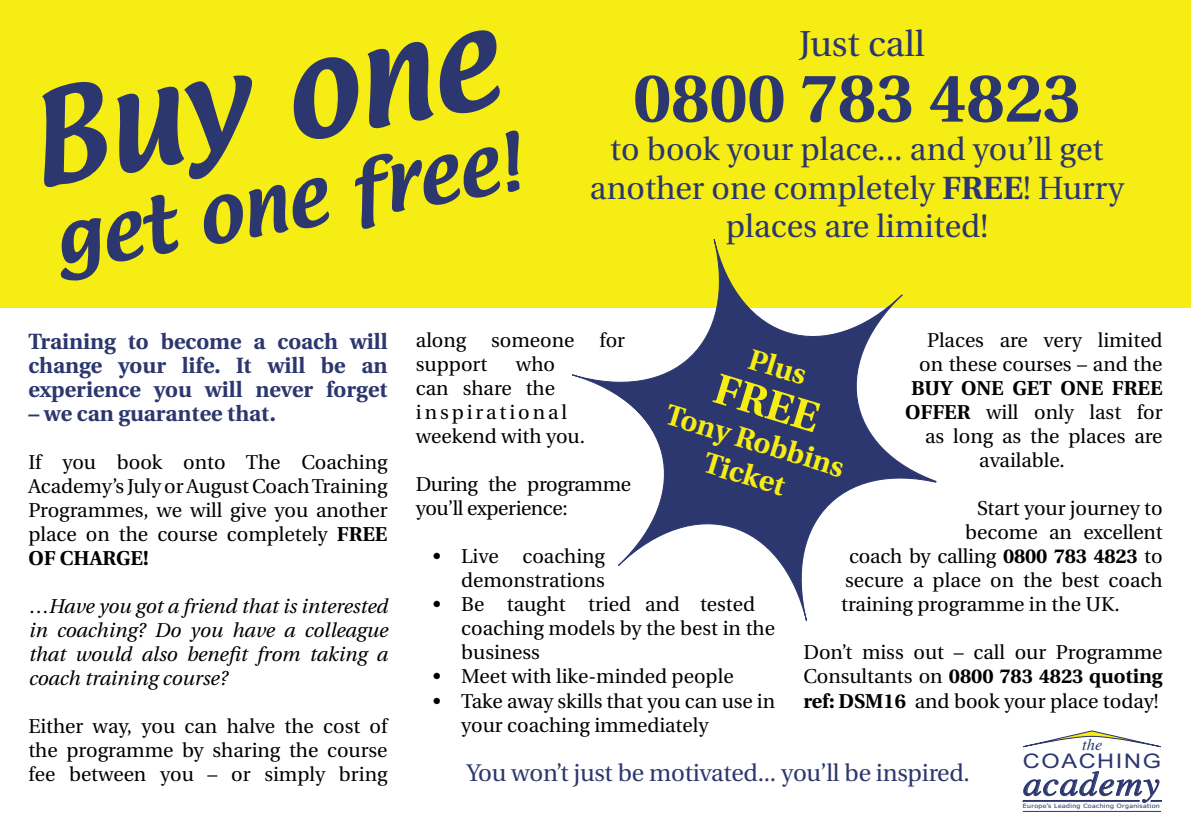
<style>
.page{position:relative;width:1191px;height:840px;background:#fff}
.page>*{position:absolute;margin:0;border:0;box-sizing:border-box;transform-origin:0 0}
.t1{font:700 68px "Utopia";color:#2b376e}
.t2{font:700 42.6px "Utopia";color:#f5ed14}
.t3{font:36px "Utopia";color:#2b376e}
.t4{font:italic 34.6px "Times";letter-spacing:.03em;color:#2b376e;scale:1.05 1}
.t5{font:32px/38.4px "Utopia";color:#2b376e;text-align:center}
.t6{font:700 29px/34.8px "Utopia";color:#f5ed14;text-align:center}
.t7{font:24px "Utopia";letter-spacing:-.01em;color:#2b376e}
.t8{font:700 22px/24px "Utopia";color:#2b376e;text-align:justify}
.t9{font:20px/24px "Utopia";color:#000}
.t10{font:italic 20px/24px "Utopia";color:#000;text-align:justify}
.t11{font:20px/24px "Utopia";letter-spacing:-.02em;color:#000}
.t12{font:700 20px "Utopia";color:#000}
.t13{font:20px "Arial";letter-spacing:.07em;color:#2b376e;scale:1.17 1}
.t14{font:italic 16.4px "Times";color:#2b376e}
.t15{font:6px "Tahoma";letter-spacing:.05em;color:#2b376e;scale:1.18 1}
.s1{font-weight:700}
</style>
<div class="page">
<div style="left:0;top:0;width:1191px;height:308px;background:#f5ed14"></div>
<svg style="left:1024px;top:730px;width:136px;height:16px"></svg>
<hr style="left:1023px;top:810px;width:138px;height:1px;background:#2b376e">
<svg style="left:1023px;top:771px;width:138px;height:31px"></svg>
<svg style="left:42px;top:30px;width:458px;height:157px"></svg>
<svg style="left:50px;top:130px;width:470px;height:151px"></svg>
<svg style="left:572px;top:239px;width:365px;height:383px"></svg>
<p class="t3" style="left:798px;top:23px;width:128px">Just call</p>
<p class="t1" style="left:633px;top:59px;width:449px">0800 783 4823</p>
<p class="t5" style="left:590px;top:130px;width:535px">to book your place... and you’ll get another one completely <span class="s1">FREE</span>! Hurry places are limited!</p>
<p class="t8" style="left:28px;top:329px;width:361px">Training to become a coach will change your life. It will be an experience you will never forget</p>
<p class="t8" style="left:28px;top:401px;width:249px">– we can guarantee that.</p>
<p class="t9" style="left:28px;top:450px;width:361px;text-align:justify">If you book onto The Coaching Academy’s July or August Coach Training Programmes, we will give you another place on the course completely <span class="s1">FREE OF CHARGE!</span></p>
<p class="t10" style="left:28px;top:594px;width:361px">…Have you got a friend that is interested in coaching? Do you have a colleague that would also benefit from taking a coach training course?</p>
<p class="t9" style="left:28px;top:714px;width:361px;text-align:justify">Either way, you can halve the cost of the programme by sharing the course fee between you – or simply bring</p>
<p class="t9" style="left:927px;top:328px;width:237px">Places are very limited</p>
<p class="t9" style="left:919px;top:352px;width:245px">on these courses – and the</p>
<p class="t12" style="left:911px;top:376px;width:253px">BUY ONE GET ONE FREE</p>
<p class="t9" style="left:905px;top:400px;width:259px"><span class="s1">OFFER</span> will only last for</p>
<p class="t9" style="left:925px;top:424px;width:239px">as long as the places are</p>
<p class="t9" style="left:979px;top:448px;width:87px">available.</p>
<p class="t9" style="left:977px;top:496px;width:187px">Start your journey to</p>
<p class="t9" style="left:965px;top:520px;width:199px">become an excellent</p>
<p class="t9" style="left:849px;top:544px;width:315px">coach by calling <span class="s1">0800 783 4823</span> to</p>
<p class="t9" style="left:845px;top:568px;width:319px">secure a place on the best coach</p>
<p class="t9" style="left:841px;top:592px;width:280px">training programme in the UK.</p>
<p class="t9" style="left:803px;top:640px;width:361px;text-align:justify">Don’t miss out – call our Programme Consultants on <span class="s1">0800 783 4823 quoting ref: DSM16</span> and book your place today!</p>
<p class="t9" style="left:416px;top:328px;width:211px">along someone for support</p>
<p class="t6" style="left:754px;top:341px;width:60px;rotate:17deg">Plus</p>
<p class="t9" style="left:416px;top:352px;width:171px;text-indent:100px">who can share the inspirational weekend with you.</p>
<p class="t11" style="left:416px;top:472px;width:217px">During the programme you’ll experience:</p>
<p class="t9" style="left:433px;top:544px;width:174px;text-align:right">• Live coaching demonstrations</p>
<p class="t9" style="left:461px;top:592px;width:315px;text-indent:-28px">• Be taught tried and tested coaching models by the best in the business</p>
<p class="t9" style="left:433px;top:664px;width:302px">• Meet with like-minded people</p>
<p class="t9" style="left:461px;top:688px;width:315px;text-indent:-28px">• Take away skills that you can use in your coaching immediately</p>
<p class="t2" style="left:722px;top:363px;width:109px;rotate:17deg">FREE</p>
<p class="t6" style="left:672px;top:397px;width:186px;rotate:17deg">Tony Robbins<br>Ticket</p>
<p class="t7" style="left:466px;top:759px;width:505px">You won’t just be motivated... you’ll be inspired.</p>
<p class="t14" style="left:1082px;top:734px;width:22px">the</p>
<p class="t13" style="left:1022px;top:749px;width:120px">COACHING</p>
<p class="t4" style="left:1023px;top:761px;width:131px">academy</p>
<p class="t15" style="left:1023px;top:801px;width:117px">Europe’s Leading Coaching Organisation</p>
</div>
